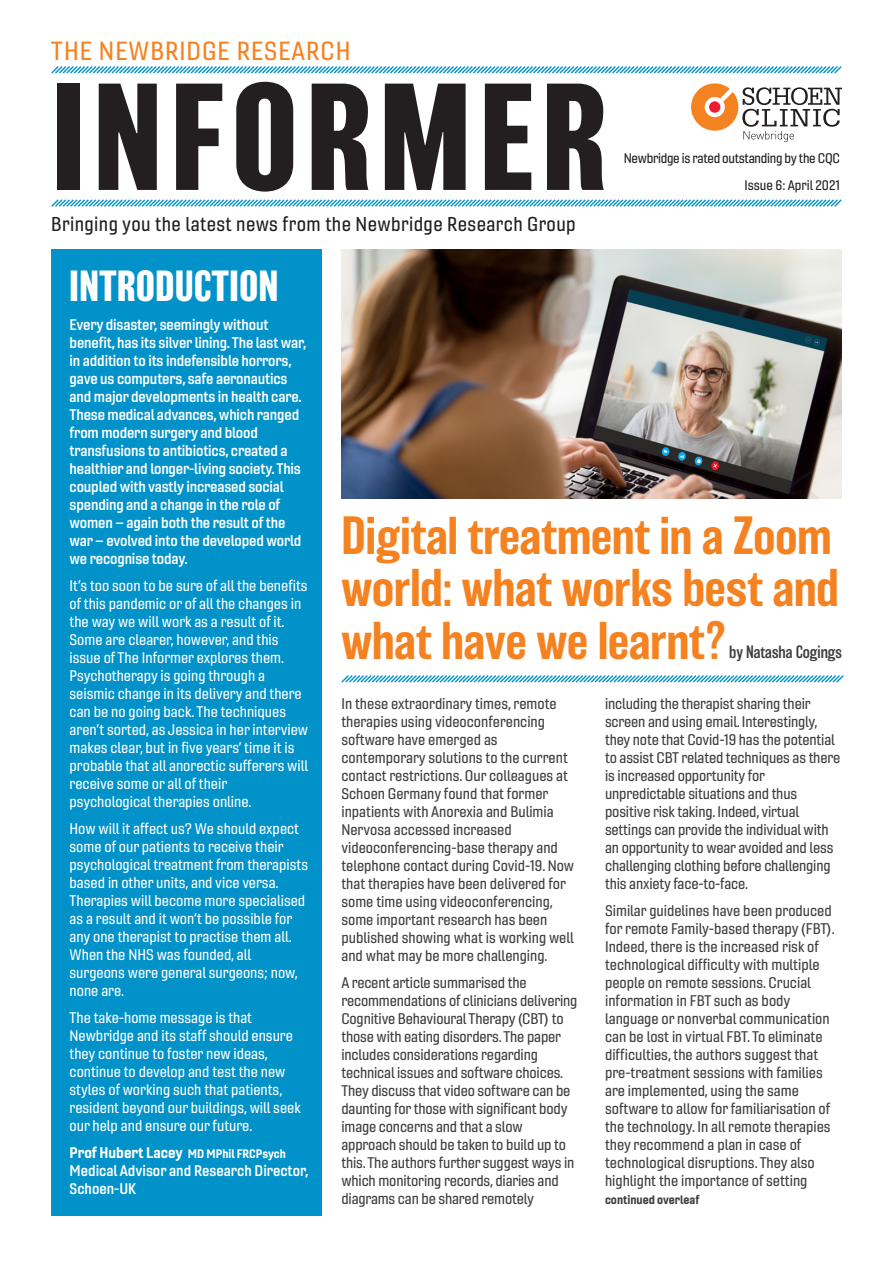
<style>
.page{position:relative;width:893px;height:1263px;background:#fff}
.page>*{position:absolute;margin:0;border:0;box-sizing:border-box;transform-origin:0 0}
.News{font:700 139.95px "Balboa";letter-spacing:.05em;color:#231f20}
.Text_Bolded_2{font:500 49.5px/52.5px "Balboa";color:#f58220}
.Text_Bolded_4{font:700 40.05px "Balboa";color:#fff}
.Text{font:25.5px "Gineso Nor Med";letter-spacing:.04em;color:#f58220}
.Text-2{font:19.5px "Gineso Nor Med";letter-spacing:.02em;color:#231f20}
.Text_Bolded_2-2{font:300 16.5px "Balboa";color:#3e3e3f}
.Text-3{font:15px/18px "Gineso Nor Med";color:#3e3e3f}
.Text-4{font:15px/18px "Gineso Nor Med";color:#fff}
.Text-5{font:15px/18px "Gineso Nor Dem";letter-spacing:-.01em;color:#fff}
.Text-6{font:13.5px "Gineso Nor Med";letter-spacing:-.02em;color:#231f20}
.Text-7{font:13.5px "Gineso Nor Med";color:#231f20}
.Text-8{font:12px "Gineso Nor Bol";color:#3e3e3f}
.s1{font-family:"Gineso Nor Bol"}
.s2{font-family:"Gineso Nor Bol";font-size:12px}
</style>
<div class="page">
<img style="left:341px;top:249px;width:501px;height:250px">
<div style="left:51px;top:249px;width:271px;height:967px;background:#0092c8"></div>
<svg style="left:341px;top:675px;width:503px;height:8px"></svg>
<svg style="left:51px;top:199px;width:791px;height:8px"></svg>
<svg style="left:51px;top:66px;width:791px;height:8px"></svg>
<svg style="left:691px;top:83px;width:151px;height:59px"></svg>
<p class="Text" style="left:51px;top:35px;width:301px">THE NEWBRIDGE RESEARCH</p>
<p class="News" style="left:51px;top:58px;width:557px">INFORMER</p>
<p class="Text-2" style="left:51px;top:212px;width:526px">Bringing you the latest news from the Newbridge Research Group</p>
<p class="Text_Bolded_4" style="left:69px;top:263px;width:211px">INTRODUCTION</p>
<p class="Text-6" style="left:624px;top:150px;width:218px">Newbridge is rated outstanding by the CQC</p>
<p class="Text-7" style="left:745px;top:177px;width:97px">Issue 6: April 2021</p>
<p class="Text-5" style="left:70px;top:315px;width:238px">Every disaster, seemingly without benefit, has its silver lining. The last war, in addition to its indefensible horrors, gave us computers, safe aeronautics and major developments in health care.<br>These medical advances, which ranged from modern surgery and blood transfusions to antibiotics, created a healthier and longer-living society. This coupled with vastly increased social spending and a change in the role of women – again both the result of the war – evolved into the developed world we recognise today.</p>
<p class="Text-4" style="left:70px;top:576px;width:240px">It’s too soon to be sure of all the benefits of this pandemic or of all the changes in the way we will work as a result of it.<br>Some are clearer, however, and this issue of The Informer explores them.<br>Psychotherapy is going through a seismic change in its delivery and there can be no going back. The techniques aren’t sorted, as Jessica in her interview makes clear, but in five years’ time it is probable that all anorectic sufferers will receive some or all of their psychological therapies online.</p>
<p class="Text-4" style="left:70px;top:819px;width:240px">How will it affect us? We should expect some of our patients to receive their psychological treatment from therapists based in other units, and vice versa.<br>Therapies will become more specialised as a result and it won’t be possible for any one therapist to practise them all.<br>When the NHS was founded, all surgeons were general surgeons; now, none are.</p>
<p class="Text-4" style="left:70px;top:1008px;width:233px">The take-home message is that Newbridge and its staff should ensure they continue to foster new ideas, continue to develop and test the new styles of working such that patients, resident beyond our buildings, will seek our help and ensure our future.</p>
<p class="Text-5" style="left:70px;top:1143px;width:241px"><span class="s1">Prof Hubert Lacey</span> <span class="s2">MD MPhil FRCPsych<br></span>Medical Advisor and Research Director,<br>Schoen-UK</p>
<p class="Text_Bolded_2" style="left:341px;top:509px;width:499px">Digital treatment in a Zoom world: what works best and what have we learnt?</p>
<p class="Text_Bolded_2-2" style="left:729px;top:643px;width:114px">by Natasha Cogings</p>
<p class="Text-3" style="left:341px;top:694px;width:234px">In these extraordinary times, remote therapies using videoconferencing software have emerged as contemporary solutions to the current contact restrictions. Our colleagues at Schoen Germany found that former inpatients with Anorexia and Bulimia Nervosa accessed increased videoconferencing-base therapy and telephone contact during Covid-19. Now that therapies have been delivered for some time using videoconferencing, some important research has been published showing what is working well and what may be more challenging.</p>
<p class="Text-3" style="left:341px;top:973px;width:238px">A recent article summarised the recommendations of clinicians delivering Cognitive Behavioural Therapy (CBT) to those with eating disorders. The paper includes considerations regarding technical issues and software choices.<br>They discuss that video software can be daunting for those with significant body image concerns and that a slow approach should be taken to build up to this. The authors further suggest ways in which monitoring records, diaries and diagrams can be shared remotely</p>
<p class="Text-3" style="left:605px;top:694px;width:237px">including the therapist sharing their screen and using email. Interestingly, they note that Covid-19 has the potential to assist CBT related techniques as there is increased opportunity for unpredictable situations and thus positive risk taking. Indeed, virtual settings can provide the individual with an opportunity to wear avoided and less challenging clothing before challenging this anxiety face-to-face.</p>
<p class="Text-3" style="left:605px;top:901px;width:231px">Similar guidelines have been produced for remote Family-based therapy (FBT).<br>Indeed, there is the increased risk of technological difficulty with multiple people on remote sessions. Crucial information in FBT such as body language or nonverbal communication can be lost in virtual FBT. To eliminate difficulties, the authors suggest that pre-treatment sessions with families are implemented, using the same software to allow for familiarisation of the technology. In all remote therapies they recommend a plan in case of technological disruptions. They also highlight the importance of setting</p>
<p class="Text-8" style="left:605px;top:1192px;width:96px">continued overleaf</p>
</div>
